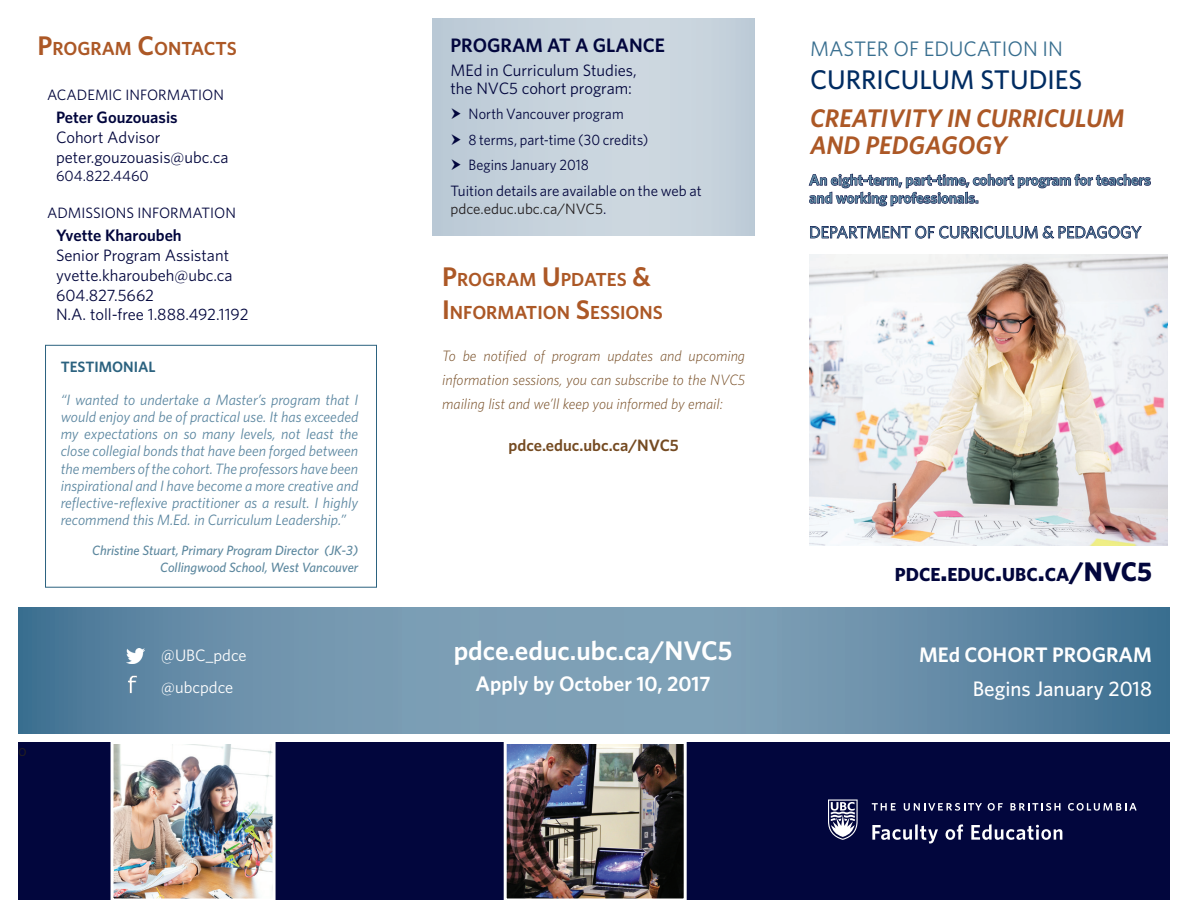
<style>
.page{position:relative;width:1188px;height:918px;background:#fff}
.page>*{position:absolute;margin:0;border:0;box-sizing:border-box;transform-origin:0 0}
.t1{font:600 27px "Whitney";color:#fff}
.t2{font:500 27px "Whitney";color:#002c62}
.t3{font:italic 600 25.5px/27px "Whitney";color:#ac5826}
.t4{font:600 21px "Whitney";color:#fff}
.t5{font:21px "Whitney";color:#386e8f}
.t6{font:500 21px "Whitney";color:#fff}
.t7{font:600 19.5px "Whitney";color:#02063d}
.t8{font:600 18.9px/32.4px "Whitney";color:#ac5826}
.t9{font:700 18.9px "Whitney";color:#02063d}
.t10{font:16.5px/19.8px "Whitney";color:#02063d}
.t11{font:16.5px "Whitney";color:#5c87a1}
.t12{font:600 16.5px "Whitney";color:#02063d}
.t13{font:600 16.5px "Whitney";color:#754b22}
.t14{font:16.5px/31.2px "Whitney";color:#fff}
.t15{font:16.5px "Whitney";color:#231f20}
.t16{font:italic 15px/17.2px "Whitney";color:#5c87a1;text-align:justify}
.t17{font:italic 300 15px/24px "Whitney";color:#754b22;text-align:justify}
.t18{font:15px "Whitney";color:#02063d}
.t19{font:600 15px/18px "Whitney";color:#5c87a1}
.t20{font:15px "Whitney";color:#02063d;scale:.95 1}
.t21{font:15px "Whitney";color:#231f20}
.t22{font:600 15px "Whitney";color:#2b627f}
.t23{font:italic 500 13.5px/16.2px "Whitney";color:#5c879e;text-align:right}
.s1{font-size:27px}
.s2{color:#02063d}
.s3{font-size:18px}
</style>
<div class="page">
<div style="left:18px;top:742px;width:1152px;height:158px;background:#02063d"></div>
<svg style="left:18px;top:608px;width:1152px;height:126px;background:#6990aa"></svg>
<div style="left:432px;top:18px;width:323px;height:218px;background:linear-gradient(to right,#c1ced9,#cad6df)"></div>
<svg style="left:828px;top:800px;width:30px;height:40px"></svg>
<svg style="left:872px;top:803px;width:24px;height:8px"></svg>
<svg style="left:904px;top:803px;width:78px;height:8px"></svg>
<svg style="left:988px;top:803px;width:15px;height:8px"></svg>
<svg style="left:1010px;top:803px;width:51px;height:8px"></svg>
<svg style="left:1068px;top:803px;width:69px;height:8px"></svg>
<svg style="left:872px;top:825px;width:40px;height:15px"></svg>
<hr style="left:915px;top:824px;width:3px;height:16px;background:#fff">
<svg style="left:920px;top:826px;width:18px;height:18px"></svg>
<svg style="left:946px;top:824px;width:17px;height:16px"></svg>
<svg style="left:971px;top:824px;width:91px;height:16px"></svg>
<img style="left:126px;top:649px;width:19px;height:14px">
<img style="left:120px;top:675px;width:26px;height:23px">
<img style="left:115px;top:745px;width:157px;height:153px">
<div style="left:111px;top:741px;width:165px;height:161px;border:3px solid #fff"></div>
<img style="left:508px;top:745px;width:175px;height:153px">
<div style="left:504px;top:741px;width:183px;height:161px;border:3px solid #fff"></div>
<div style="left:45px;top:345px;width:332px;height:242px;border:1px solid #2b627f"></div>
<img style="left:809px;top:254px;width:358px;height:292px">
<svg style="left:809px;top:174px;width:342px;height:32px"></svg>
<svg style="left:810px;top:226px;width:331px;height:12px"></svg>
<svg style="left:452px;top:108px;width:9px;height:11px"></svg>
<svg style="left:452px;top:134px;width:9px;height:11px"></svg>
<svg style="left:452px;top:159px;width:9px;height:11px"></svg>
<p class="t8" style="left:38px;top:32px;width:201px"><span class="s1">P</span>ROGRAM <span class="s1">C</span>ONTACTS</p>
<p class="t18" style="left:47px;top:85px;width:178px">ACADEMIC INFORMATION</p>
<p class="t12" style="left:56px;top:106px;width:123px">Peter Gouzouasis</p>
<p class="t10" style="left:56px;top:127px;width:174px">Cohort Advisor peter.gouzouasis@ubc.ca</p>
<p class="t18" style="left:56px;top:165px;width:94px">604.822.4460</p>
<p class="t18" style="left:47px;top:203px;width:190px">ADMISSIONS INFORMATION</p>
<p class="t12" style="left:56px;top:224px;width:127px">Yvette Kharoubeh</p>
<p class="t10" style="left:56px;top:245px;width:194px">Senior Program Assistant yvette.kharoubeh@ubc.ca<br>604.827.5662<br>N.A. toll-free 1.888.492.1192</p>
<p class="t22" style="left:61px;top:357px;width:97px">TESTIMONIAL</p>
<p class="t16" style="left:61px;top:391px;width:299px">“I wanted to undertake a Master’s program that I would enjoy and be of practical use. It has exceeded my expectations on so many levels, not least the close collegial bonds that have been forged between the members of the cohort. The professors have been inspirational and I have become a more creative and reflective-reflexive practitioner as a result. I highly recommend this M.Ed. in Curriculum Leadership.”</p>
<p class="t23" style="left:92px;top:542px;width:268px">Christine Stuart, Primary Program Director (JK-3)<br>Collingwood School, West Vancouver</p>
<h3 class="t7" style="left:450px;top:32px;width:216px">PROGRAM AT A GLANCE</h3>
<p class="t10" style="left:450px;top:60px;width:188px;line-height:18px">MEd in Curriculum Studies, the NVC5 cohort program:</p>
<p class="t20" style="left:468px;top:104px;width:165px">North Vancouver program</p>
<p class="t20" style="left:468px;top:129px;width:191px">8 terms, part-time (30 credits)</p>
<p class="t20" style="left:468px;top:155px;width:129px">Begins January 2018</p>
<p class="t18" style="left:450px;top:180px;width:253px">Tuition details are available on the web at</p>
<p class="t21" style="left:450px;top:198px;width:157px">pdce.educ.ubc.ca/NVC5<span class="s2">.</span></p>
<p class="t8" style="left:442px;top:263px;width:222px"><span class="s1">P</span>ROGRAM <span class="s1">U</span>PDATES <span class="s1">&amp;<br>I</span>NFORMATION <span class="s1">S</span>ESSIONS</p>
<p class="t17" style="left:442px;top:343px;width:305px">To be notified of program updates and upcoming information sessions, you can subscribe to the NVC5 mailing list and we’ll keep you informed by email:</p>
<p class="t13" style="left:509px;top:434px;width:172px">pdce.educ.ubc.ca/NVC5</p>
<p class="t15" style="left:18px;top:739px;width:10px">o</p>
<p class="t14" style="left:161px;top:640px;width:87px"><span class="s3">@</span>UBC_pdce @ubcpdce</p>
<h1 class="t1" style="left:454px;top:632px;width:280px">pdce.educ.ubc.ca/NVC5</h1>
<h3 class="t4" style="left:476px;top:670px;width:237px">Apply by October 10, 2017</h3>
<h3 class="t5" style="left:810px;top:35px;width:255px">MASTER OF EDUCATION IN</h3>
<h1 class="t2" style="left:810px;top:62px;width:274px">CURRICULUM STUDIES</h1>
<h2 class="t3" style="left:810px;top:104px;width:316px">CREATIVITY IN CURRICULUM<br>AND PEDGAGOGY</h2>
<p class="t19" style="left:809px;top:171px;width:343px">An eight-term, part-time, cohort program for teachers and working professionals.</p>
<p class="t11" style="left:809px;top:221px;width:334px">DEPARTMENT OF CURRICULUM &amp; PEDAGOGY</p>
<p class="t9" style="left:895px;top:562px;width:259px">PDCE<span class="s1">.</span>EDUC<span class="s1">.</span>UBC<span class="s1">.</span>CA<span class="s1">/NVC5</span></p>
<h3 class="t4" style="left:919px;top:640px;width:234px">MEd COHORT PROGRAM</h3>
<h3 class="t6" style="left:973px;top:675px;width:181px">Begins January 2018</h3>
</div>
